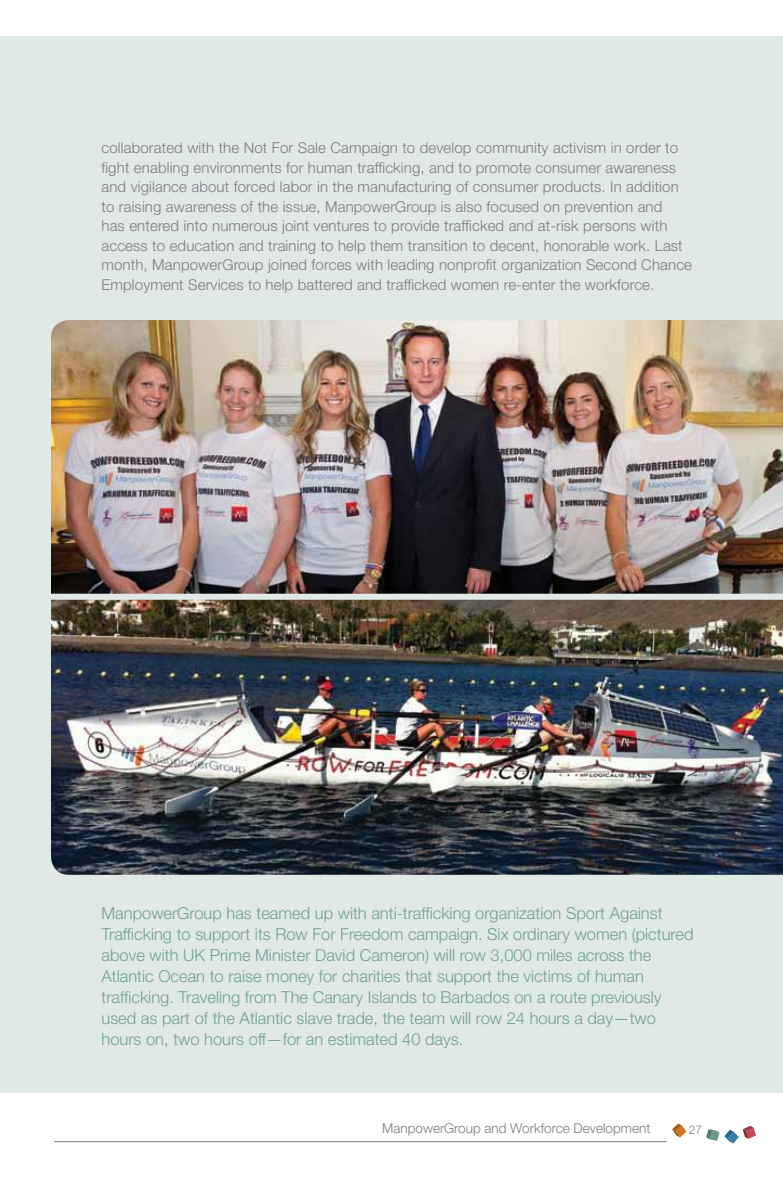
<style>
.page{position:relative;width:783px;height:1188px;background:#fff}
.page>*{position:absolute;margin:0;border:0;box-sizing:border-box;transform-origin:0 0}
.t1{font:300 16.5px/21px "Helvetica Neue LT Std";color:#70a095}
.t2{font:300 15px/19.5px "Helvetica Neue LT Std";letter-spacing:.01em;color:#797d82}
.t3{font:300 13.5px "Helvetica Neue LT Std";color:#797d82}
.t4{font:300 12px "Helvetica Neue LT Std";color:#797d82}
</style>
<div class="page">
<div style="left:0;top:37px;width:783px;height:1056px;background:#e1e9e7"></div>
<img style="left:51px;top:320px;width:732px;height:274px">
<hr style="left:54px;top:1141px;width:613px;height:1px;background:#797d82">
<svg style="left:706px;top:1126px;width:50px;height:17px"></svg>
<svg style="left:672px;top:1124px;width:14px;height:13px"></svg>
<img style="left:51px;top:600px;width:732px;height:275px">
<p class="t2" style="left:102px;top:138px;width:592px">collaborated with the Not For Sale Campaign to develop community activism in order to fight enabling environments for human trafficking, and to promote consumer awareness and vigilance about forced labor in the manufacturing of consumer products. In addition to raising awareness of the issue, ManpowerGroup is also focused on prevention and<br>has entered into numerous joint ventures to provide trafficked and at-risk persons with access to education and training to help them transition to decent, honorable work. Last month, ManpowerGroup joined forces with leading nonprofit organization Second Chance Employment Services to help battered and trafficked women re-enter the workforce.</p>
<p class="t1" style="left:102px;top:902px;width:594px">ManpowerGroup has teamed up with anti-trafficking organization Sport Against Trafficking to support its Row For Freedom campaign. Six ordinary women (pictured above with UK Prime Minister David Cameron) will row 3,000 miles across the Atlantic Ocean to raise money for charities that support the victims of human trafficking. Traveling from The Canary Islands to Barbados on a route previously used as part of the Atlantic slave trade, the team will row 24 hours a day—two hours on, two hours off—for an estimated 40 days.</p>
<p class="t3" style="left:382px;top:1120px;width:270px">ManpowerGroup and Workforce Development</p>
<p class="t4" style="left:689px;top:1123px;width:15px">27</p>
</div>
